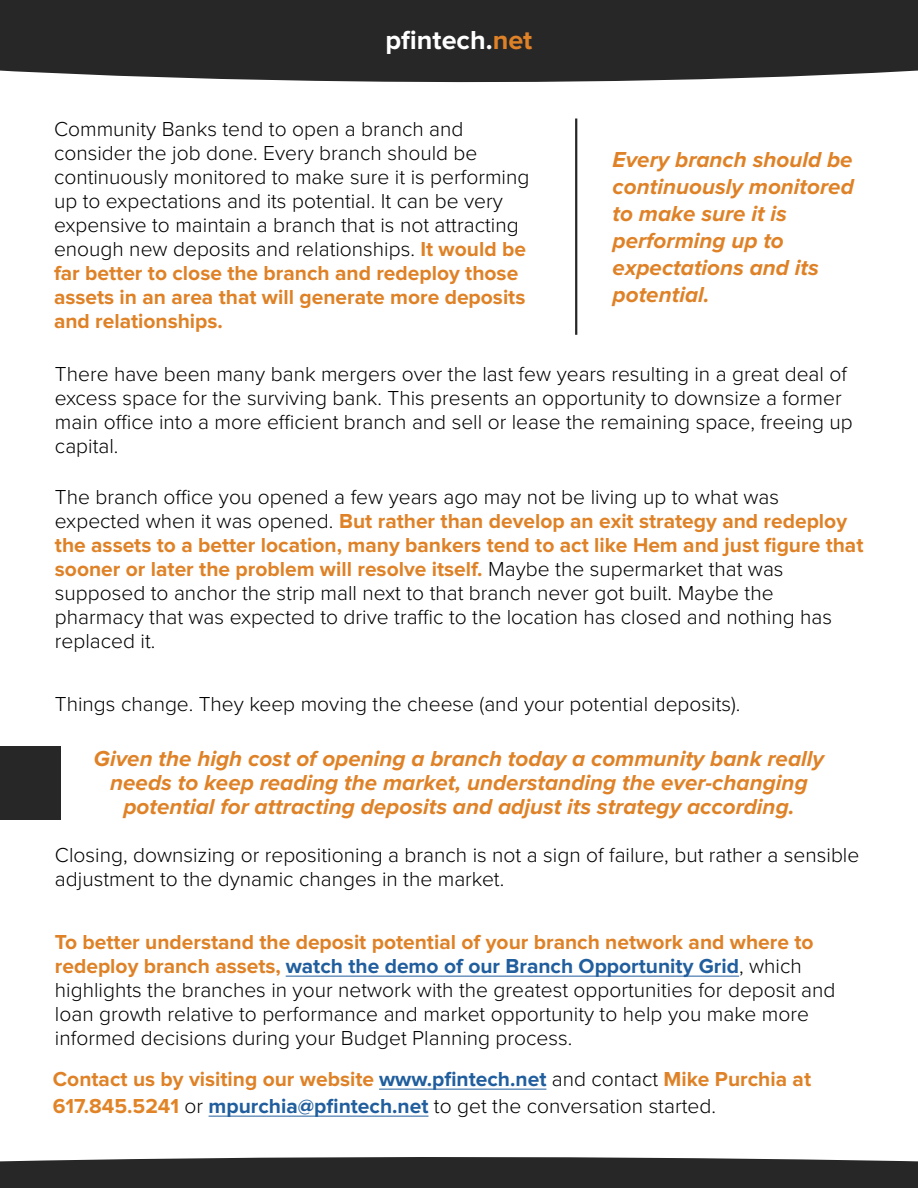
<style>
.page{position:relative;width:918px;height:1188px;background:#fff}
.page>*{position:absolute;margin:0;border:0;box-sizing:border-box;transform-origin:0 0}
.t1{font:700 27px "Proxima Nova";color:#fff}
.t2{font:italic 700 22.5px/27px "Proxima Nova";color:#df8227}
.t3{font:300 21px/24px "Proxima Nova";color:#000101}
.t4{font:700 21px/27px "Proxima Nova";color:#df8227}
.s1{color:#df8227}
.s2{font-weight:700;color:#df8227}
.s3{font-weight:700;color:#215e9e}
.s4{color:#215e9e}
.s5{font-weight:300;color:#000101}
.s6{color:#e18427}
</style>
<div class="page">
<div style="left:0;top:0;width:918px;height:83px;background:#282727"></div>
<div style="left:0;top:1157px;width:918px;height:31px;background:#282727"></div>
<hr style="left:575px;top:119px;width:2px;height:216px;background:#282727">
<hr style="left:286px;top:976px;width:453px;height:1px;background:#215e9e">
<hr style="left:379px;top:1089px;width:167px;height:1px;background:#215e9e">
<hr style="left:209px;top:1116px;width:219px;height:1px;background:#215e9e">
<div style="left:0;top:746px;width:60px;height:74px;background:#282727"></div>
<p class="t1" style="left:386px;top:28px;width:148px">pfintech.<span class="s1">net</span></p>
<p class="t3" style="left:54px;top:116px;width:477px">Community Banks tend to open a branch and consider the job done. Every branch should be continuously monitored to make sure it is performing up to expectations and its potential. It can be very expensive to maintain a branch that is not attracting enough new deposits and relationships. <span class="s2">It would be far better to close the branch and redeploy those assets in an area that will generate more deposits and relationships.</span></p>
<p class="t2" style="left:613px;top:146px;width:243px">Every branch should be continuously monitored to make sure it is performing up to expectations and its potential.</p>
<p class="t3" style="left:55px;top:361px;width:800px">There have been many bank mergers over the last few years resulting in a great deal of excess space for the surviving bank. This presents an opportunity to downsize a former main office into a more efficient branch and sell or lease the remaining space, freeing up capital.</p>
<p class="t3" style="left:55px;top:484px;width:810px">The branch office you opened a few years ago may not be living up to what was expected when it was opened. <span class="s2">But rather than develop an exit strategy and redeploy the assets to a better location, many bankers tend to act like Hem and just figure that sooner or later the problem will resolve itself.</span> Maybe the supermarket that was supposed to anchor the strip mall next to that branch never got built. Maybe the pharmacy that was expected to drive traffic to the location has closed and nothing has replaced it.</p>
<p class="t3" style="left:55px;top:691px;width:687px">Things change. They keep moving the cheese (and your potential deposits).</p>
<p class="t2" style="left:94px;top:747px;width:732px;line-height:24px;text-align:center">Given the high cost of opening a branch today a community bank really needs to keep reading the market, understanding the ever-changing potential for attracting deposits and adjust its strategy according.</p>
<p class="t3" style="left:55px;top:842px;width:806px">Closing, downsizing or repositioning a branch is not a sign of failure, but rather a sensible adjustment to the dynamic changes in the market.</p>
<p class="t3" style="left:55px;top:929px;width:782px"><span class="s2">To better understand the deposit potential of your branch network and where to redeploy branch assets,</span> <span class="s3">watch the demo of our Branch Opportunity Grid</span>, which highlights the branches in your network with the greatest opportunities for deposit and loan growth relative to performance and market opportunity to help you make more informed decisions during your Budget Planning process.</p>
<p class="t4" style="left:53px;top:1067px;width:760px">Contact us by visiting our website <span class="s4">www.pfintech.net</span> <span class="s5">and contact</span> Mike Purchia at<br><span class="s6">617.845.5241</span> <span class="s5">or</span> <span class="s4">mpurchia@pfintech.net</span> <span class="s5">to get the conversation started.</span></p>
</div>
